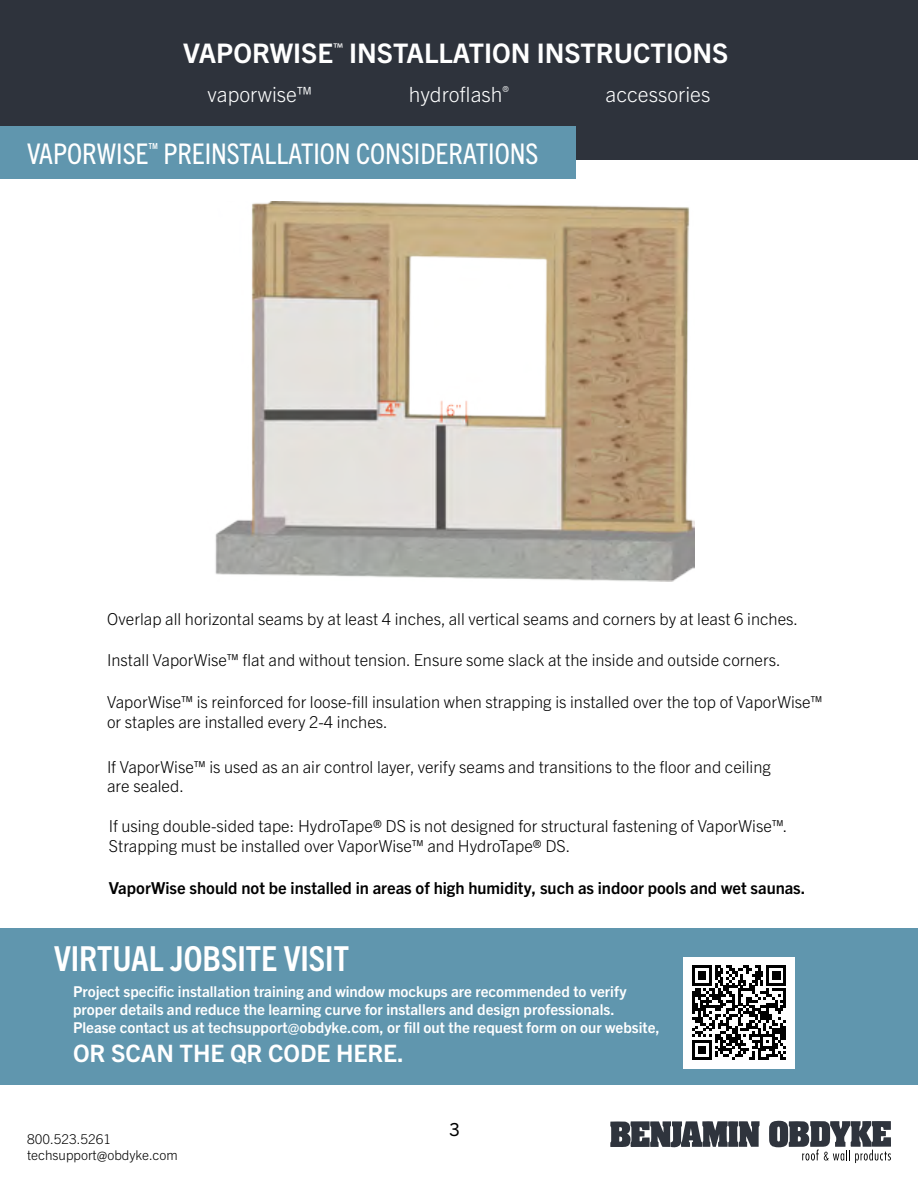
<style>
.page{position:relative;width:918px;height:1188px;background:#fff}
.page>*{position:absolute;margin:0;border:0;box-sizing:border-box;transform-origin:0 0}
.t1{font:700 condensed 34.5px "Trade Gothic Next LT Pro";color:#fff}
.t2{font:condensed 28.5px "Trade Gothic Next LT Pro";color:#fff}
.t3{font:700 27px "Trade Gothic Next LT Pro";color:#fff}
.t4{font:700 24px "Trade Gothic Next LT Pro";color:#fff}
.t5{font:300 21px "Trade Gothic Next LT Pro";color:#fdfefe}
.t6{font:18px "Trade Gothic Next LT Pro";color:#000}
.t7{font:300 16.5px/19.8px "Trade Gothic Next LT Pro";color:#000}
.t8{font:700 16.5px "Trade Gothic Next LT Pro";color:#000}
.t9{font:700 15px/18px "Trade Gothic Next LT Pro";color:#fff}
.t10{font:300 13.5px/16.2px "Trade Gothic Next LT Pro";color:#000}
</style>
<div class="page">
<div style="left:0;top:928px;width:918px;height:156px;background:#6096ae"></div>
<div style="left:683px;top:957px;width:112px;height:112px;background:#fff"></div>
<svg style="left:692px;top:966px;width:94px;height:94px"></svg>
<div style="left:0;top:0;width:918px;height:159px;background:#2e333c"></div>
<div style="left:0;top:127px;width:575px;height:52px;background:#6096ae"></div>
<svg style="left:610px;top:1121px;width:150px;height:27px;background:#5c6067"></svg>
<svg style="left:769px;top:1121px;width:122px;height:42px"></svg>
<img style="left:215px;top:201px;width:479px;height:381px">
<h3 class="t3" style="left:183px;top:34px;width:547px">VAPORWISE<sup>™</sup> INSTALLATION INSTRUCTIONS</h3>
<p class="t5" style="left:208px;top:80px;width:106px">vaporwise™</p>
<p class="t5" style="left:409px;top:80px;width:102px">hydroflash<sup>®</sup></p>
<p class="t5" style="left:606px;top:80px;width:106px">accessories</p>
<h2 class="t2" style="left:27px;top:134px;width:513px">VAPORWISE<sup>™</sup> PREINSTALLATION CONSIDERATIONS</h2>
<p class="t7" style="left:107px;top:608px;width:693px">Overlap all horizontal seams by at least 4 inches, all vertical seams and corners by at least 6 inches.</p>
<p class="t7" style="left:107px;top:649px;width:675px">Install VaporWise™ flat and without tension. Ensure some slack at the inside and outside corners.</p>
<p class="t7" style="left:107px;top:691px;width:717px">VaporWise™ is reinforced for loose-fill insulation when strapping is installed over the top of VaporWise™ or staples are installed every 2-4 inches.</p>
<p class="t7" style="left:107px;top:756px;width:665px">If VaporWise™ is used as an air control layer, verify seams and transitions to the floor and ceiling are sealed.</p>
<p class="t7" style="left:109px;top:815px;width:680px">If using double-sided tape: HydroTape® DS is not designed for structural fastening of VaporWise™.<br>Strapping must be installed over VaporWise™ and HydroTape® DS.</p>
<p class="t8" style="left:109px;top:876px;width:698px">VaporWise should not be installed in areas of high humidity, such as indoor pools and wet saunas.</p>
<h1 class="t1" style="left:54px;top:935px;width:297px">VIRTUAL JOBSITE VISIT</h1>
<p class="t9" style="left:73px;top:981px;width:588px">Project specific installation training and window mockups are recommended to verify proper details and reduce the learning curve for installers and design professionals.<br>Please contact us at techsupport@obdyke.com, or fill out the request form on our website,</p>
<h3 class="t4" style="left:73px;top:1036px;width:332px">OR SCAN THE QR CODE HERE.</h3>
<p class="t10" style="left:27px;top:1130px;width:152px">800.523.5261 techsupport@obdyke.com</p>
<p class="t6" style="left:450px;top:1117px;width:12px">3</p>
</div>
